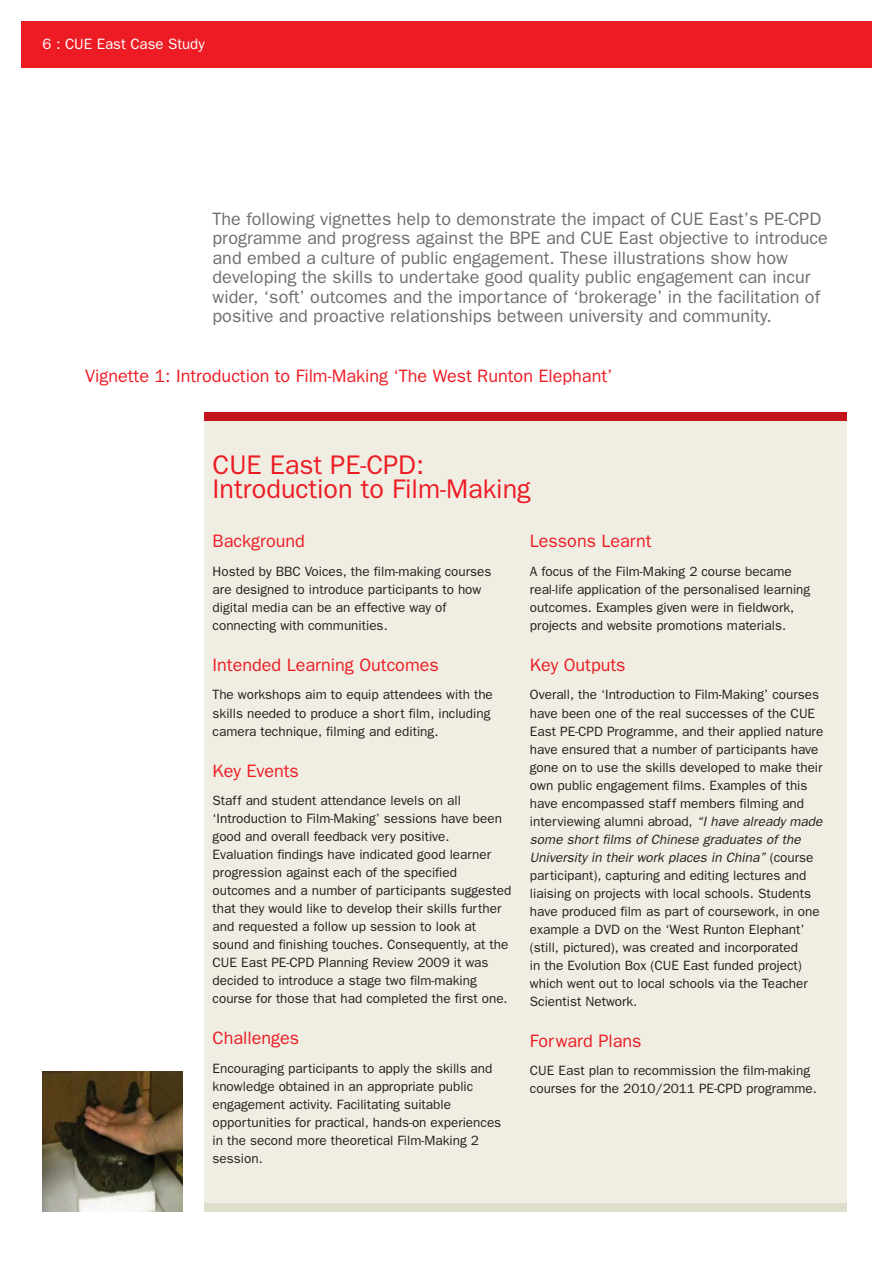
<style>
.page{position:relative;width:893px;height:1263px;background:#fff}
.page>*{position:absolute;margin:0;border:0;box-sizing:border-box;transform-origin:0 0}
.t1{font:27px/24.8px "Franklin Gothic";color:#ed1c24}
.t2{font:18px/19.5px "Franklin Gothic";color:#6d6e70}
.t3{font:18px "Franklin Gothic";color:#ed1c24}
.t4{font:15px "Franklin Gothic";color:#fff}
.t5{font:13.5px/18px "Franklin Gothic";color:#231f20}
.s1{font-style:italic}
</style>
<div class="page">
<div style="left:204px;top:412px;width:642px;height:800px;background:#f0eee3"></div>
<div style="left:204px;top:1203px;width:642px;height:9px;background:#dfdecc"></div>
<div style="left:204px;top:412px;width:642px;height:9px;background:#c4151c"></div>
<img style="left:43px;top:1071px;width:140px;height:141px">
<div style="left:21px;top:21px;width:851px;height:47px;background:#ed1c24"></div>
<p class="t4" style="left:43px;top:38px;width:164px">6 : CUE East Case Study</p>
<p class="t2" style="left:213px;top:211px;width:617px">The following vignettes help to demonstrate the impact of CUE East’s PE-CPD programme and progress against the BPE and CUE East objective to introduce and embed a culture of public engagement. These illustrations show how developing the skills to undertake good quality public engagement can incur wider, ‘soft’ outcomes and the importance of ‘brokerage’ in the facilitation of positive and proactive relationships between university and community.</p>
<h2 class="t3" style="left:85px;top:370px;width:529px">Vignette 1: Introduction to Film-Making ‘The West Runton Elephant’</h2>
<h1 class="t1" style="left:213px;top:454px;width:320px">CUE East PE-CPD:<br>Introduction to Film-Making</h1>
<h2 class="t3" style="left:213px;top:535px;width:94px">Background</h2>
<p class="t5" style="left:213px;top:563px;width:280px">Hosted by BBC Voices, the film-making courses are designed to introduce participants to how digital media can be an effective way of connecting with communities.</p>
<h2 class="t3" style="left:213px;top:658px;width:228px">Intended Learning Outcomes</h2>
<p class="t5" style="left:213px;top:687px;width:282px">The workshops aim to equip attendees with the skills needed to produce a short film, including camera technique, filming and editing.</p>
<h2 class="t3" style="left:213px;top:764px;width:88px">Key Events</h2>
<p class="t5" style="left:213px;top:793px;width:300px">Staff and student attendance levels on all ‘Introduction to Film-Making’ sessions have been good and overall feedback very positive.<br>Evaluation findings have indicated good learner progression against each of the specified outcomes and a number of participants suggested that they would like to develop their skills further and requested a follow up session to look at sound and finishing touches. Consequently, at the CUE East PE-CPD Planning Review 2009 it was decided to introduce a stage two film-making course for those that had completed the first one.</p>
<h2 class="t3" style="left:213px;top:1032px;width:88px">Challenges</h2>
<p class="t5" style="left:213px;top:1061px;width:290px">Encouraging participants to apply the skills and knowledge obtained in an appropriate public engagement activity. Facilitating suitable opportunities for practical, hands-on experiences in the second more theoretical Film-Making 2 session.</p>
<h2 class="t3" style="left:530px;top:535px;width:123px">Lessons Learnt</h2>
<p class="t5" style="left:530px;top:563px;width:282px">A focus of the Film-Making 2 course became real-life application of the personalised learning outcomes. Examples given were in fieldwork, projects and website promotions materials.</p>
<h2 class="t3" style="left:530px;top:658px;width:97px">Key Outputs</h2>
<p class="t5" style="left:530px;top:687px;width:296px">Overall, the ‘Introduction to Film-Making’ courses have been one of the real successes of the CUE East PE-CPD Programme, and their applied nature have ensured that a number of participants have gone on to use the skills developed to make their own public engagement films. Examples of this have encompassed staff members filming and interviewing alumni abroad, <span class="s1">“I have already made some short films of Chinese graduates of the University in their work places in China”</span> ( c o u rs e participant), capturing and editing lectures and liaising on projects with local schools. Students have produced film as part of coursework, in one example a DVD on the ‘West Runton Elephant’ (still, pictured), was created and incorporated<br>in the Evolution Box (CUE East funded project) which went out to local schools via the Teacher Scientist Network.</p>
<h2 class="t3" style="left:530px;top:1034px;width:113px">Forward Plans</h2>
<p class="t5" style="left:530px;top:1063px;width:289px">CUE East plan to recommission the film-making courses for the 2010/2011 PE-CPD programme.</p>
</div>
